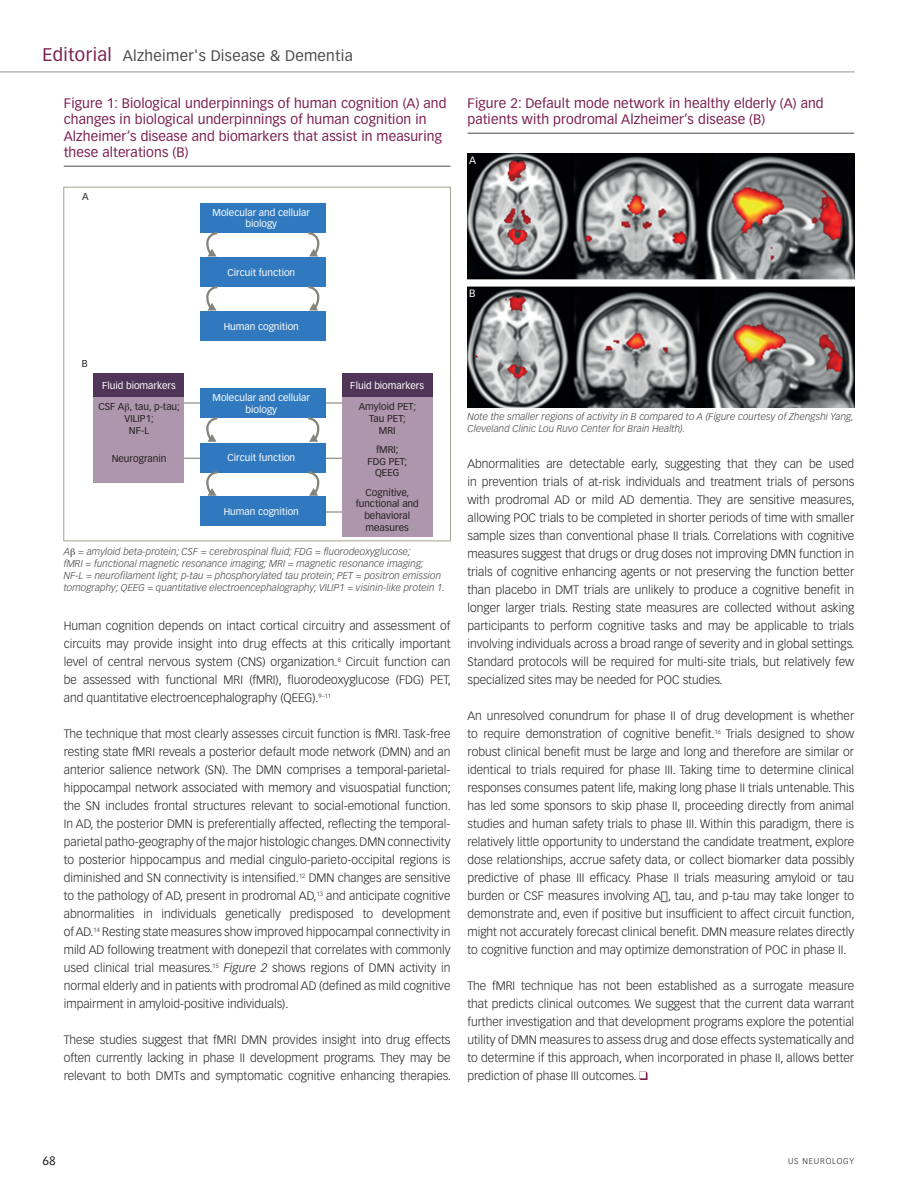
<style>
.page{position:relative;width:918px;height:1188px;background:#fff}
.page>*{position:absolute;margin:0;border:0;box-sizing:border-box;transform-origin:0 0}
.t1{font:15px "Vectora LT Std";letter-spacing:.02em;color:#4b4c4d}
.t2{font:13.5px/16.5px "Vectora LT Std";letter-spacing:.01em;color:#7b1f4f}
.t3{font:300 12px/18px "Vectora LT Std";color:#231f20;text-align:justify}
.t4{font:12px "Vectora LT Std";color:#231f20}
.t5{font:10.5px "Vectora LT Std";color:#fff}
.t6{font:italic 300 9.75px/12px "Vectora LT Std";letter-spacing:.01em;color:#3e3e3f}
.t7{font:9.75px/11.7px "Vectora LT Std";color:#fff;text-align:center}
.t8{font:9.75px/11.7px "Vectora LT Std";color:#231f20;text-align:center}
.t9{font:300 8.25px "Vectora LT Std";letter-spacing:.1em;color:#231f20}
.s1{font-size:18px;color:#7b1f4f}
.s2{font-style:italic}
</style>
<div class="page">
<hr style="left:0;top:72px;width:855px;height:1px;background:#231f20">
<svg style="left:639px;top:1072px;width:9px;height:8px"></svg>
<hr style="left:64px;top:166px;width:386px;height:1px;background:#4b4c4d">
<hr style="left:468px;top:133px;width:386px;height:1px;background:#4b4c4d">
<img style="left:468px;top:153px;width:386px;height:254px">
<hr style="left:176px;top:402px;width:26px;height:2px;background:#828379">
<hr style="left:322px;top:402px;width:25px;height:2px;background:#828379">
<svg style="left:325px;top:458px;width:17px;height:1px"></svg>
<svg style="left:184px;top:458px;width:16px;height:1px"></svg>
<hr style="left:322px;top:511px;width:25px;height:2px;background:#828379">
<div style="left:94px;top:373px;width:90px;height:24px;background:#513559"></div>
<div style="left:94px;top:397px;width:90px;height:43px;background:#ae96ac"></div>
<div style="left:200px;top:203px;width:125px;height:30px;background:#3179be"></div>
<div style="left:200px;top:257px;width:125px;height:30px;background:#3179be"></div>
<div style="left:200px;top:311px;width:125px;height:30px;background:#3179be"></div>
<svg style="left:308px;top:232px;width:12px;height:25px"></svg>
<svg style="left:206px;top:232px;width:12px;height:25px"></svg>
<svg style="left:308px;top:286px;width:12px;height:25px"></svg>
<svg style="left:206px;top:286px;width:12px;height:25px"></svg>
<div style="left:200px;top:388px;width:125px;height:30px;background:#3179be"></div>
<div style="left:200px;top:443px;width:125px;height:29px;background:#3179be"></div>
<div style="left:200px;top:496px;width:125px;height:30px;background:#3179be"></div>
<svg style="left:308px;top:417px;width:12px;height:25px"></svg>
<svg style="left:206px;top:417px;width:12px;height:25px"></svg>
<svg style="left:306px;top:471px;width:12px;height:25px"></svg>
<svg style="left:207px;top:471px;width:13px;height:25px"></svg>
<div style="left:342px;top:373px;width:91px;height:24px;background:#513559"></div>
<div style="left:342px;top:397px;width:91px;height:43px;background:#ae96ac"></div>
<div style="left:342px;top:440px;width:91px;height:42px;background:#ae96ac"></div>
<div style="left:94px;top:440px;width:90px;height:42px;background:#ae96ac"></div>
<div style="left:342px;top:483px;width:91px;height:53px;background:#ae96ac"></div>
<div style="left:64px;top:187px;width:387px;height:354px;border:1px solid #a3a392"></div>
<p class="t1" style="left:43px;top:47px;width:312px"><span class="s1">Editorial</span> Alzheimer's Disease &amp; Dementia</p>
<p class="t2" style="left:64px;top:95px;width:384px">Figure 1: Biological underpinnings of human cognition (A) and changes in biological underpinnings of human cognition in Alzheimer’s disease and biomarkers that assist in measuring these alterations (B)</p>
<p class="t2" style="left:468px;top:95px;width:358px">Figure 2: Default mode network in healthy elderly (A) and patients with prodromal Alzheimer’s disease (B)</p>
<p class="t5" style="left:469px;top:154px;width:9px">A</p>
<p class="t8" style="left:82px;top:191px;width:8px">A</p>
<p class="t8" style="left:82px;top:358px;width:7px">B</p>
<p class="t7" style="left:102px;top:380px;width:75px">Fluid biomarkers</p>
<p class="t8" style="left:98px;top:401px;width:83px">CSF A , tau, p-tau;<br>VILIP1;<br>NF-L</p>
<p class="t8" style="left:112px;top:452px;width:56px">Neurogranin</p>
<p class="t7" style="left:213px;top:206px;width:99px">Molecular and cellular biology</p>
<p class="t7" style="left:227px;top:267px;width:69px">Circuit function</p>
<p class="t7" style="left:224px;top:321px;width:77px">Human cognition</p>
<p class="t7" style="left:213px;top:392px;width:99px">Molecular and cellular biology</p>
<p class="t7" style="left:227px;top:452px;width:69px">Circuit function</p>
<p class="t7" style="left:224px;top:506px;width:77px">Human cognition</p>
<p class="t7" style="left:350px;top:380px;width:75px">Fluid biomarkers</p>
<p class="t8" style="left:359px;top:401px;width:59px">Amyloid PET;<br>Tau PET;<br>MRI</p>
<p class="t8" style="left:368px;top:444px;width:41px">fMRI;<br>FDG PET;<br>QEEG</p>
<p class="t8" style="left:356px;top:487px;width:65px">Cognitive, functional and behavioral measures</p>
<p class="t6" style="left:64px;top:546px;width:383px">A = amyloid beta-protein; CSF = cerebrospinal fluid; FDG = fluorodeoxyglucose;<br>fMRI = functional magnetic resonance imaging; MRI = magnetic resonance imaging; NF-L = neurofilament light; p-tau = phosphorylated tau protein; PET = positron emission tomography; QEEG = quantitative electroencephalography; VILIP1 = visinin-like protein 1.</p>
<p class="t3" style="left:64px;top:617px;width:389px">Human cognition depends on intact cortical circuitry and assessment of circuits may provide insight into drug effects at this critically important level of central nervous system (CNS) organization.<sup>8</sup> Circuit function can be assessed with functional MRI (fMRI), fluorodeoxyglucose (FDG) PET, and quantitative electroencephalography (QEEG).<sup>9–11</sup></p>
<p class="t3" style="left:64px;top:725px;width:389px">The technique that most clearly assesses circuit function is fMRI. Task-free resting state fMRI reveals a posterior default mode network (DMN) and an anterior salience network (SN). The DMN comprises a temporal-parietal&shy;hippocampal network associated with memory and visuospatial function; the SN includes frontal structures relevant to social-emotional function.<br>In AD, the posterior DMN is preferentially affected, reflecting the temporal&shy;parietal patho-geography of the major histologic changes. DMN connectivity to posterior hippocampus and medial cingulo-parieto-occipital regions is diminished and SN connectivity is intensified.<sup>12</sup> DMN changes are sensitive to the pathology of AD, present in prodromal AD,<sup>13</sup> and anticipate cognitive abnormalities in individuals genetically predisposed to development of AD.<sup>14</sup> Resting state measures show improved hippocampal connectivity in mild AD following treatment with donepezil that correlates with commonly used clinical trial measures.<sup>15</sup> <span class="s2">Figure 2</span> shows regions of DMN activity in normal elderly and in patients with prodromal AD (defined as mild cognitive impairment in amyloid-positive individuals).</p>
<p class="t3" style="left:64px;top:1031px;width:389px">These studies suggest that fMRI DMN provides insight into drug effects often currently lacking in phase II development programs. They may be relevant to both DMTs and symptomatic cognitive enhancing therapies.</p>
<p class="t5" style="left:469px;top:287px;width:8px">B</p>
<p class="t6" style="left:468px;top:411px;width:388px">Note the smaller regions of activity in B compared to A (Figure courtesy of Zhengshi Yang,<br>Cleveland Clinic Lou Ruvo Center for Brain Health).</p>
<p class="t3" style="left:468px;top:455px;width:389px">Abnormalities are detectable early, suggesting that they can be used in prevention trials of at-risk individuals and treatment trials of persons with prodromal AD or mild AD dementia. They are sensitive measures, allowing POC trials to be completed in shorter periods of time with smaller sample sizes than conventional phase II trials. Correlations with cognitive measures suggest that drugs or drug doses not improving DMN function in trials of cognitive enhancing agents or not preserving the function better than placebo in DMT trials are unlikely to produce a cognitive benefit in longer larger trials. Resting state measures are collected without asking participants to perform cognitive tasks and may be applicable to trials involving individuals across a broad range of severity and in global settings.<br>Standard protocols will be required for multi-site trials, but relatively few specialized sites may be needed for POC studies.</p>
<p class="t3" style="left:468px;top:707px;width:389px">An unresolved conundrum for phase II of drug development is whether to require demonstration of cognitive benefit.<sup>16</sup> Trials designed to show robust clinical benefit must be large and long and therefore are similar or identical to trials required for phase III. Taking time to determine clinical responses consumes patent life, making long phase II trials untenable. This has led some sponsors to skip phase II, proceeding directly from animal studies and human safety trials to phase III. Within this paradigm, there is relatively little opportunity to understand the candidate treatment, explore dose relationships, accrue safety data, or collect biomarker data possibly predictive of phase III efficacy. Phase II trials measuring amyloid or tau burden or CSF measures involving A , tau, and p-tau may take longer to demonstrate and, even if positive but insufficient to affect circuit function, might not accurately forecast clinical benefit. DMN measure relates directly to cognitive function and may optimize demonstration of POC in phase II.</p>
<p class="t3" style="left:468px;top:977px;width:388px">The fMRI technique has not been established as a surrogate measure that predicts clinical outcomes. We suggest that the current data warrant further investigation and that development programs explore the potential utility of DMN measures to assess drug and dose effects systematically and to determine if this approach, when incorporated in phase II, allows better prediction of phase III outcomes.</p>
<p class="t4" style="left:43px;top:1154px;width:15px">68</p>
<p class="t9" style="left:788px;top:1156px;width:68px">US NEUROLOGY</p>
</div>
